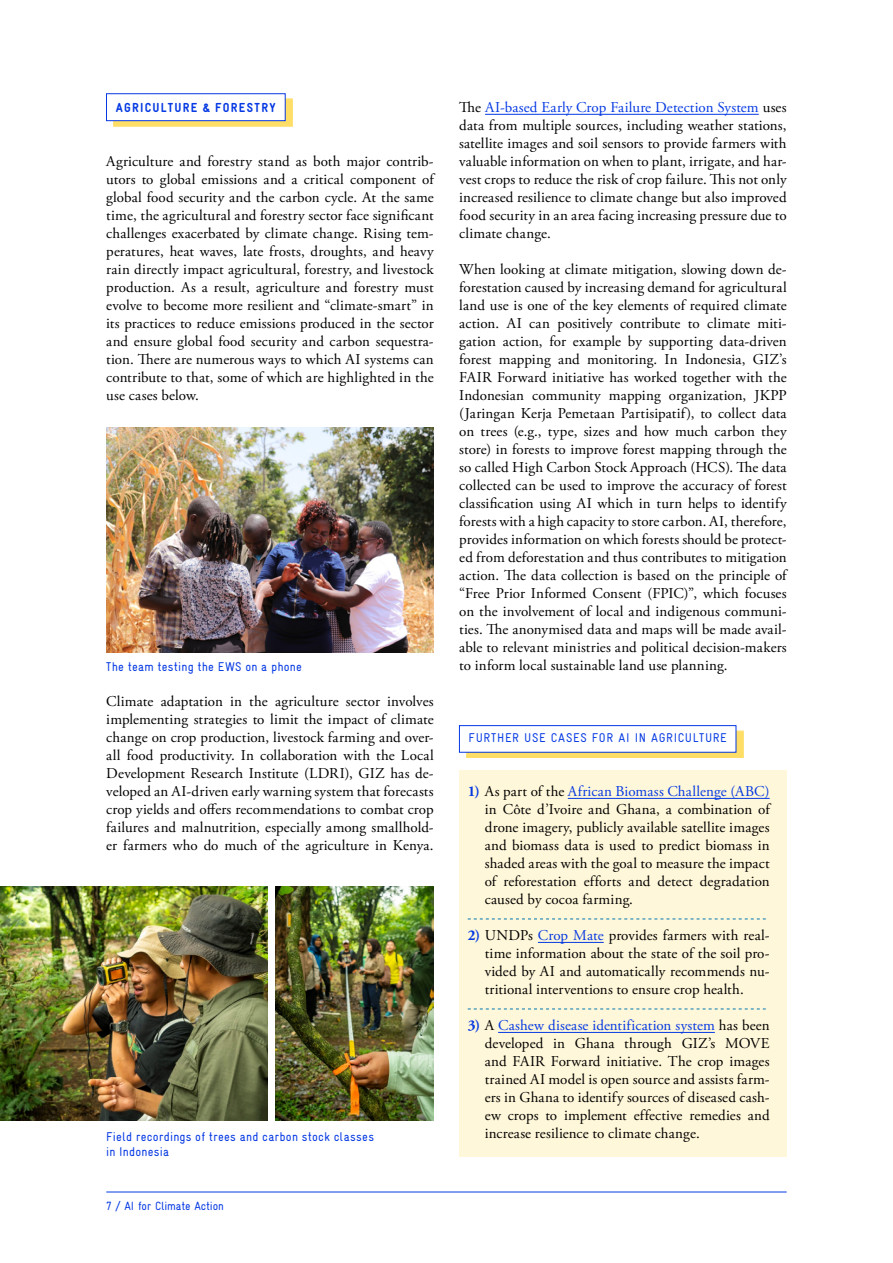
<style>
.page{position:relative;width:893px;height:1263px;background:#fff}
.page>*{position:absolute;margin:0;border:0;box-sizing:border-box;transform-origin:0 0}
.t1{font:15px/18px "Adobe Garamond Pro";letter-spacing:.01em;color:#000;text-align:justify}
.t2{font:900 13.2px "Gravur Condensed";letter-spacing:.1em;color:#0539e3}
.t3{font:12.75px/15px "Gravur Condensed";letter-spacing:.025em;color:#0539e3}
.t4{font:12.75px "Gravur Condensed";letter-spacing:.055em;color:#0539e3}
.t5{font:12px "Gravur Condensed";letter-spacing:-.01em;color:#0539e3}
.s1{color:#0539e3}
.s2{font-weight:700;color:#0539e3}
</style>
<div class="page">
<hr style="left:106px;top:1192px;width:681px;height:1px;background:#0539e3">
<hr style="left:485px;top:114px;width:274px;height:1px;background:#0539e3">
<img style="left:106px;top:427px;width:328px;height:225px">
<div style="left:459px;top:770px;width:328px;height:387px;background:#fff7d9"></div>
<hr style="left:568px;top:798px;width:202px;height:1px;background:#0539e3">
<hr style="left:538px;top:942px;width:66px;height:1px;background:#0539e3">
<hr style="left:498px;top:1032px;width:217px;height:1px;background:#0539e3">
<svg style="left:468px;top:919px;width:298px;height:1px"></svg>
<svg style="left:468px;top:1009px;width:298px;height:1px"></svg>
<div style="left:113px;top:98px;width:180px;height:28px;background:#fec800;opacity:.6"></div>
<div style="left:106px;top:94px;width:179px;height:27px;background:#fff"></div>
<div style="left:106px;top:93px;width:180px;height:28px;border:1px solid #0539e3"></div>
<div style="left:466px;top:730px;width:277px;height:28px;background:#fec800;opacity:.6"></div>
<div style="left:459px;top:726px;width:277px;height:26px;background:#fff"></div>
<div style="left:459px;top:725px;width:277px;height:27px;border:1px solid #0539e3"></div>
<img style="left:276px;top:886px;width:158px;height:234px">
<img style="left:0;top:886px;width:267px;height:234px">
<p class="t2" style="left:116px;top:100px;width:161px">AGRICULTURE &amp; FORESTRY</p>
<p class="t1" style="left:106px;top:153px;width:329px">Agriculture and forestry stand as both major contrib&shy;utors to global emissions and a critical component of global food security and the carbon cycle. At the same time, the agricultural and forestry sector face significant challenges exacerbated by climate change. Rising tem&shy;peratures, heat waves, late frosts, droughts, and heavy rain directly impact agricultural, forestry, and livestock production. As a result, agriculture and forestry must evolve to become more resilient and “climate-smart” in its practices to reduce emissions produced in the sector and ensure global food security and carbon sequestra&shy;tion. There are numerous ways to which AI systems can contribute to that, some of which are highlighted in the use cases below.</p>
<p class="t1" style="left:459px;top:99px;width:329px">The <span class="s1">AI-based Early Crop Failure Detection System</span> uses data from multiple sources, including weather stations, satellite images and soil sensors to provide farmers with valuable information on when to plant, irrigate, and har&shy;vest crops to reduce the risk of crop failure. This not only increased resilience to climate change but also improved food security in an area facing increasing pressure due to climate change.</p>
<p class="t1" style="left:459px;top:261px;width:329px">When looking at climate mitigation, slowing down de&shy;forestation caused by increasing demand for agricultural land use is one of the key elements of required climate action. AI can positively contribute to climate miti&shy;gation action, for example by supporting data-driven forest mapping and monitoring. In Indonesia, GIZ’s FAIR Forward initiative has worked together with the Indonesian community mapping organization, JKPP (Jaringan Kerja Pemetaan Partisipatif), to collect data on trees (e.g., type, sizes and how much carbon they store) in forests to improve forest mapping through the so called High Carbon Stock Approach (HCS). The data collected can be used to improve the accuracy of forest classification using AI which in turn helps to identify forests with a high capacity to store carbon. AI, therefore, provides information on which forests should be protect&shy;ed from deforestation and thus contributes to mitigation action. The data collection is based on the principle of “Free Prior Informed Consent (FPIC)”, which focuses on the involvement of local and indigenous communi&shy;ties. The anonymised data and maps will be made avail&shy;able to relevant ministries and political decision-makers</p>
<p class="t3" style="left:106px;top:659px;width:197px">The team testing the EWS on a phone</p>
<p class="t1" style="left:459px;top:657px;width:270px">to inform local sustainable land use planning.</p>
<p class="t1" style="left:106px;top:693px;width:329px">Climate adaptation in the agriculture sector involves implementing strategies to limit the impact of climate change on crop production, livestock farming and over&shy;all food productivity. In collaboration with the Local Development Research Institute (LDRI), GIZ has de&shy;veloped an AI-driven early warning system that forecasts crop yields and offers recommendations to combat crop failures and malnutrition, especially among smallhold&shy;er farmers who do much of the agriculture in Kenya.</p>
<p class="t3" style="left:106px;top:1129px;width:269px">Field recordings of trees and carbon stock classes in -Indonesia</p>
<p class="t5" style="left:106px;top:1199px;width:119px">7 / AI for Climate Action</p>
<p class="t4" style="left:469px;top:730px;width:260px">FURTHER USE CASES FOR AI IN AGRICULTURE</p>
<p class="t1" style="left:485px;top:783px;width:286px;text-indent:-17px"><span class="s2">1)</span> As part of the <span class="s1">African Biomass Challenge (ABC) </span>in Côte d’Ivoire and Ghana, a combination of drone imagery, publicly available satellite images and biomass data is used to predict biomass in shaded areas with the goal to measure the impact of reforestation efforts and detect degradation caused by cocoa farming.</p>
<p class="t1" style="left:485px;top:927px;width:286px;text-indent:-17px"><span class="s2">2)</span> UNDPs <span class="s1">Crop Mate</span> provides farmers with real&shy;time information about the state of the soil pro&shy;vided by AI and automatically recommends nu&shy;tritional interventions to ensure crop health.</p>
<p class="t1" style="left:485px;top:1017px;width:286px;text-indent:-17px"><span class="s2">3)</span> A <span class="s1">Cashew disease identification system</span> has been developed in Ghana through GIZ’s MOVE and FAIR Forward initiative. The crop images trained AI model is open source and assists farm&shy;ers in Ghana to identify sources of diseased cash&shy;ew crops to implement effective remedies and increase resilience to climate change.</p>
</div>
